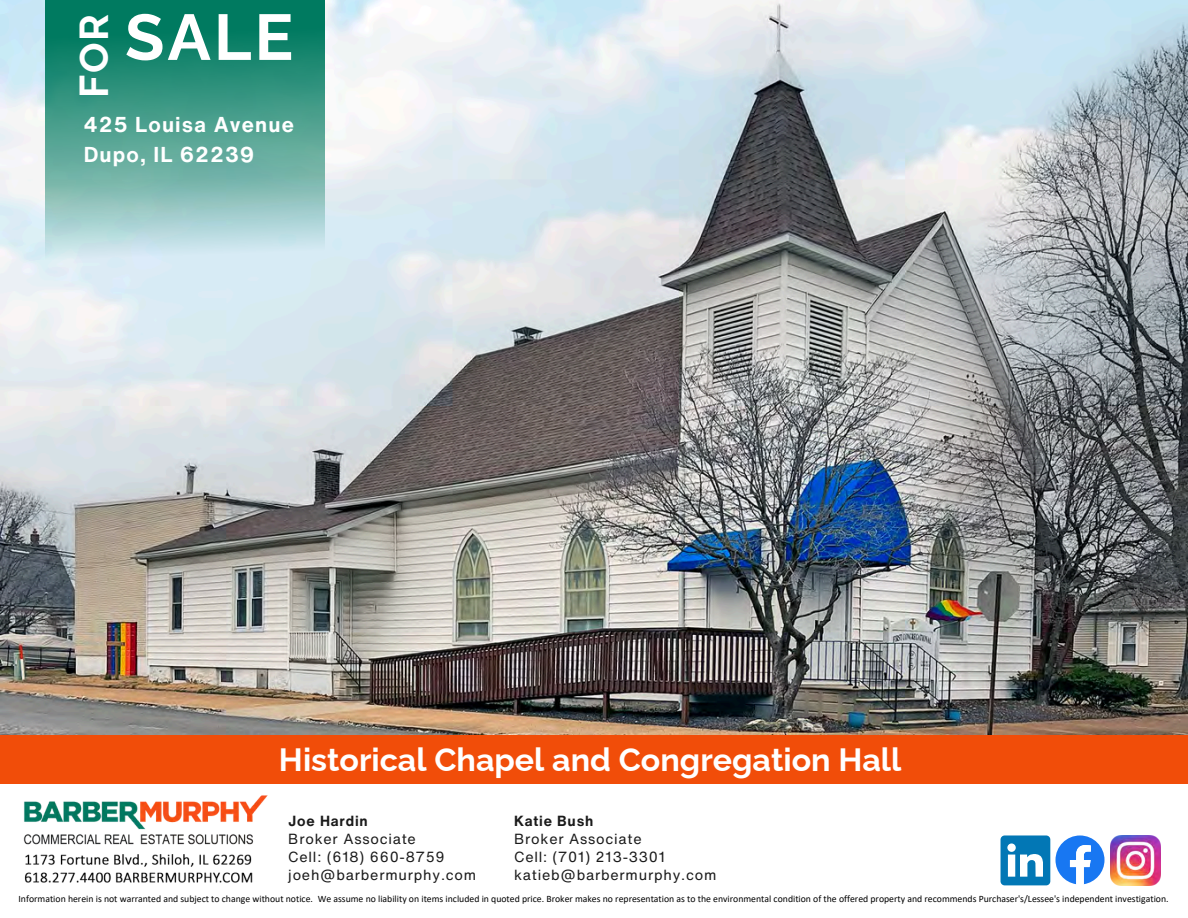
<style>
.page{position:relative;width:1188px;height:918px;background:#fff}
.page>*{position:absolute;margin:0;border:0;box-sizing:border-box;transform-origin:0 0}
.t1{font:700 64.5px "Raleway";color:#fff}
.t2{font:700 40.5px "Raleway";color:#fff}
.t3{font:700 32.25px "Raleway";color:#fff}
.t4{font:700 21px/29.2px "Helvetica Now Text";letter-spacing:.055em;color:#fff}
.t5{font:14.25px/18px "Helvetica Now Text";letter-spacing:.055em;color:#1a1a1a}
.t6{font:9.75px "Calibri";color:#000}
.s1{font-weight:700}
</style>
<div class="page">
<img style="left:0;top:0;width:1188px;height:735px">
<svg style="left:1056px;top:835px;width:49px;height:49px"></svg>
<svg style="left:1001px;top:835px;width:49px;height:50px"></svg>
<img style="left:1110px;top:835px;width:50px;height:50px">
<svg style="left:46px;top:0;width:279px;height:271px;background:#5ba89b"></svg>
<img style="left:23px;top:795px;width:245px;height:88px">
<div style="left:0;top:735px;width:1188px;height:49px;background:#f14d09"></div>
<h5 class="t2" style="left:70px;top:98px;width:86px;rotate:-90deg">FOR</h5>
<h5 class="t1" style="left:125px;top:-1px;width:170px">SALE</h5>
<p class="t4" style="left:84px;top:110px;width:212px">425 Louisa Avenue<br>Dupo, IL 62239</p>
<h4 class="t3" style="left:279px;top:741px;width:624px">Historical Chapel and Congregation Hall</h4>
<h3 class="t5" style="left:514px;top:811px;width:204px"><span class="s1">Katie Bush<br></span>Broker Associate<br>Cell: (701) 213-3301 katieb@barbermurphy.com</h3>
<p class="t5" style="left:288px;top:811px;width:190px"><span class="s1">Joe Hardin<br></span>Broker Associate<br>Cell: (618) 660-8759 joeh@barbermurphy.com</p>
<h2 class="t6" style="left:19px;top:895px;width:1152px">Information herein is not warranted and subject to change without notice. We assume no liability on items included in quoted price. Broker makes no representation as to the environmental condition of the offered property and recommends Purchaser's/Lessee's independent investigation.</h2>
</div>
